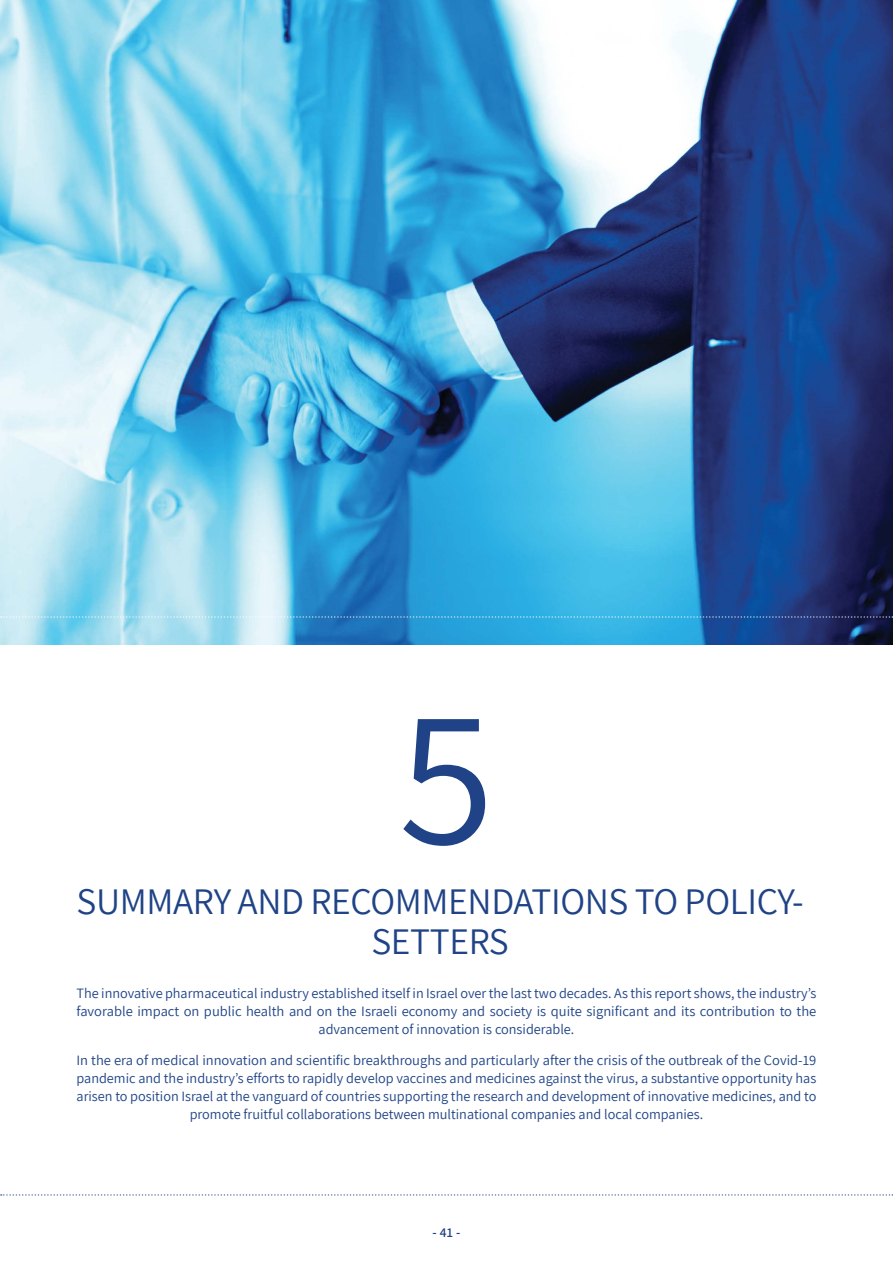
<style>
.page{position:relative;width:893px;height:1263px;background:#fff}
.page>*{position:absolute;margin:0;border:0;box-sizing:border-box;transform-origin:0 0}
.t1{font:195px "Assistant";color:#1f4386}
.t2{font:37.5px/40.5px "Assistant";letter-spacing:-.01em;color:#1f4386;text-align:center}
.t3{font:14.25px/18px "Assistant";color:#1f4386;text-align:center}
.t4{font:600 13.5px "Assistant";color:#1f4386}
</style>
<div class="page">
<img style="left:0;top:0;width:893px;height:644px">
<svg style="left:1px;top:1194px;width:892px;height:2px"></svg>
<svg style="left:1px;top:616px;width:892px;height:2px;background:#70aed3"></svg>
<h1 class="t1" style="left:398px;top:644px;width:97px">5</h1>
<h2 class="t2" style="left:77px;top:879px;width:729px">SUMMARY AND RECOMMENDATIONS TO POLICY-<br>SETTERS</h2>
<p class="t3" style="left:77px;top:983px;width:741px">The innovative pharmaceutical industry established itself in Israel over the last two decades. As this report shows, the industry’s favorable impact on public health and on the Israeli economy and society is quite significant and its contribution to the advancement of innovation is considerable.</p>
<p class="t3" style="left:77px;top:1050px;width:741px">In the era of medical innovation and scientific breakthroughs and particularly after the crisis of the outbreak of the Covid-19 pandemic and the industry’s efforts to rapidly develop vaccines and medicines against the virus, a substantive opportunity has arisen to position Israel at the vanguard of countries supporting the research and development of innovative medicines, and to promote fruitful collaborations between multinational companies and local companies.</p>
<p class="t4" style="left:433px;top:1224px;width:29px">- 41 -</p>
</div>
